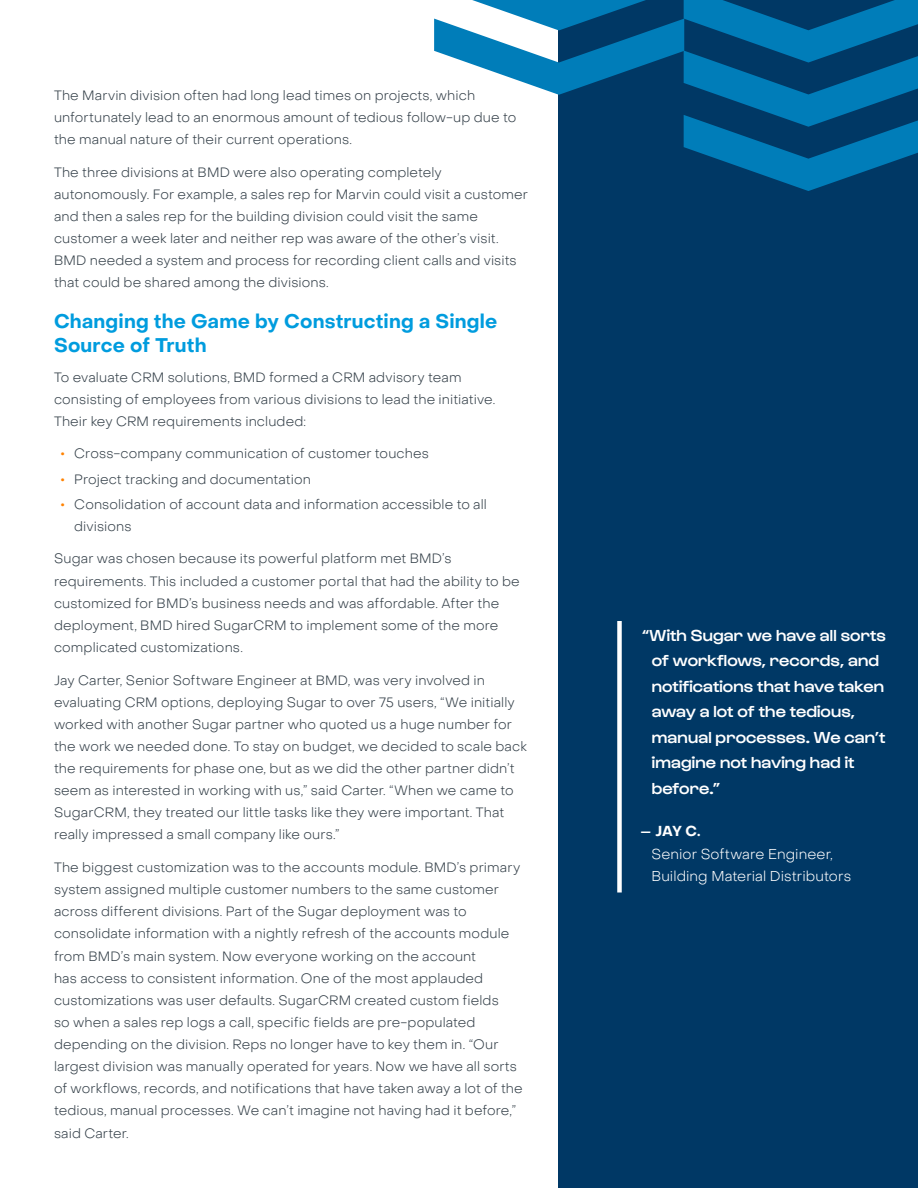
<style>
.page{position:relative;width:918px;height:1188px;background:#fff}
.page>*{position:absolute;margin:0;border:0;box-sizing:border-box;transform-origin:0 0}
.t1{font:700 19.5px/24px "Object Sans";letter-spacing:.01em;color:#009cde}
.t2{font:500 16.5px/25.5px "Gustavo";letter-spacing:.005em;color:#fff}
.t3{font:300 14.25px/22.5px "Object Sans";letter-spacing:.005em;color:#fff}
.t4{font:300 13.5px/22.2px "Object Sans";letter-spacing:.01em;color:#333f48}
.s1{font-weight:700;color:#ff8200}
.s2{font-weight:700;font-size:12px}
.s3{font-weight:700}
</style>
<div class="page">
<div style="left:559px;top:0;width:359px;height:1188px;background:#003865"></div>
<svg style="left:434px;top:0;width:484px;height:191px"></svg>
<div style="left:617px;top:621px;width:5px;height:271px;background:#fff"></div>
<p class="t4" style="left:54px;top:85px;width:464px">The Marvin division often had long lead times on projects, which unfortunately lead to an enormous amount of tedious follow-up due to the manual nature of their current operations.</p>
<p class="t4" style="left:54px;top:162px;width:475px">The three divisions at BMD were also operating completely autonomously. For example, a sales rep for Marvin could visit a customer and then a sales rep for the building division could visit the same customer a week later and neither rep was aware of the other’s visit.<br>BMD needed a system and process for recording client calls and visits that could be shared among the divisions.</p>
<h1 class="t1" style="left:54px;top:311px;width:445px">Changing the Game by Constructing a Single<br>Source of Truth</h1>
<p class="t4" style="left:54px;top:367px;width:443px">To evaluate CRM solutions, BMD formed a CRM advisory team consisting of employees from various divisions to lead the initiative.<br>Their key CRM requirements included:</p>
<p class="t4" style="left:61px;top:444px;width:370px"><span class="s1">•</span> Cross-company communication of customer touches</p>
<p class="t4" style="left:61px;top:469px;width:252px"><span class="s1">•</span> Project tracking and documentation</p>
<p class="t4" style="left:74px;top:494px;width:414px;text-indent:-14px"><span class="s1">•</span> Consolidation of account data and information accessible to all divisions</p>
<p class="t4" style="left:54px;top:549px;width:467px">Sugar was chosen because its powerful platform met BMD’s requirements. This included a customer portal that had the ability to be customized for BMD’s business needs and was affordable. After the deployment, BMD hired SugarCRM to implement some of the more complicated customizations.</p>
<p class="t4" style="left:54px;top:670px;width:474px">Jay Carter, Senior Software Engineer at BMD, was very involved in evaluating CRM options, deploying Sugar to over 75 users, “We initially worked with another Sugar partner who quoted us a huge number for the work we needed done. To stay on budget, we decided to scale back the requirements for phase one, but as we did the other partner didn’t seem as interested in working with us,” said Carter. “When we came to SugarCRM, they treated our little tasks like they were important. That really impressed a small company like ours.”</p>
<p class="t4" style="left:54px;top:858px;width:470px">The biggest customization was to the accounts module. BMD’s primary system assigned multiple customer numbers to the same customer across different divisions. Part of the Sugar deployment was to consolidate information with a nightly refresh of the accounts module from BMD’s main system. Now everyone working on the account<br>has access to consistent information. One of the most applauded customizations was user defaults. SugarCRM created custom fields<br>so when a sales rep logs a call, specific fields are pre-populated depending on the division. Reps no longer have to key them in. “Our largest division was manually operated for years. Now we have all sorts of workflows, records, and notifications that have taken away a lot of the tedious, manual processes. We can’t imagine not having had it before,” said Carter.</p>
<p class="t2" style="left:652px;top:624px;width:236px;text-indent:-10px">“With Sugar we have all sorts of workflows, records, and notifications that have taken away a lot of the tedious, manual processes. We can’t imagine not having had it before.”</p>
<p class="t3" style="left:651px;top:822px;width:201px;text-indent:-10px"><span class="s2">—</span> <span class="s3">JAY C.<br></span>Senior Software Engineer,<br>Building Material Distributors</p>
</div>
